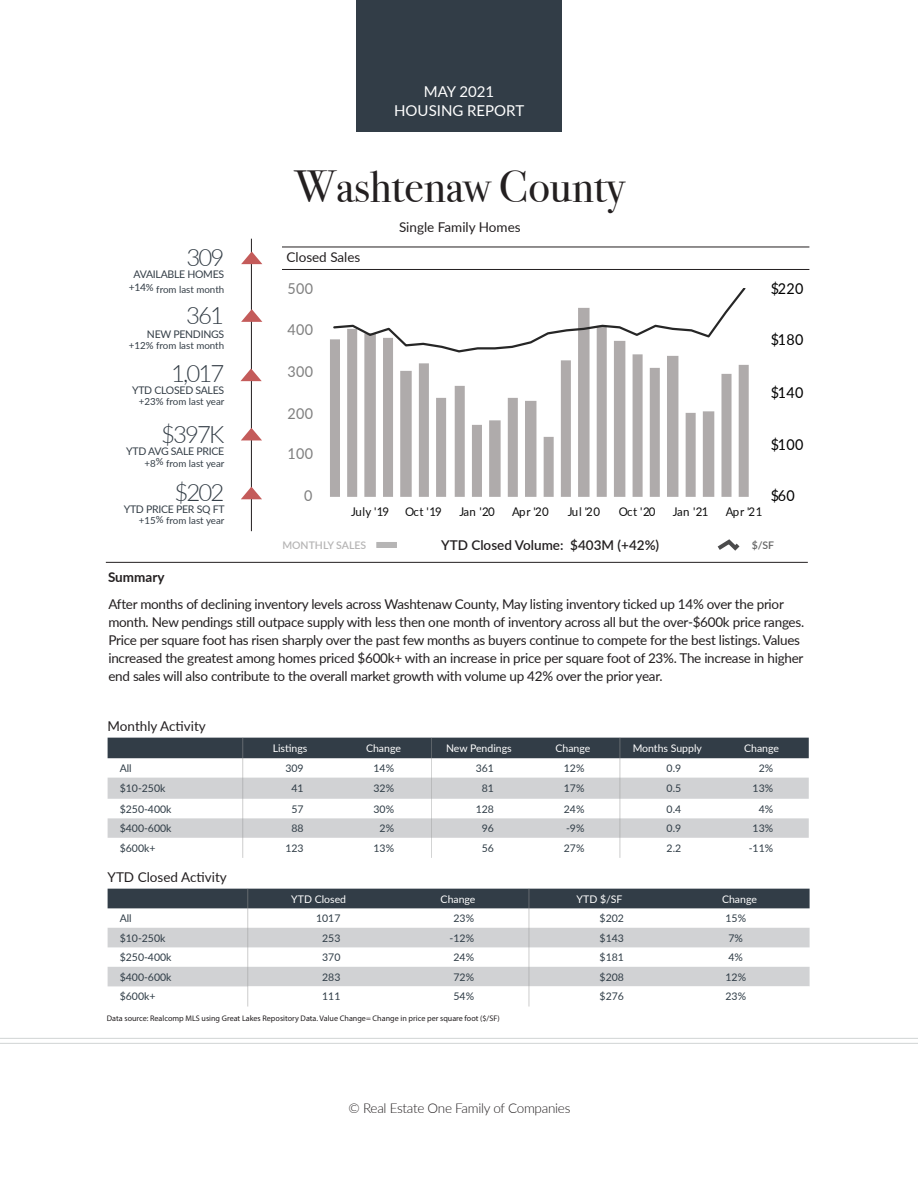
<style>
.page{position:relative;width:918px;height:1188px;background:#fff}
.page>*{position:absolute;margin:0;border:0;box-sizing:border-box;transform-origin:0 0}
.t1{font:45px "Bodoni Svty Two ITCTT";color:#231f20}
.t2{font:300 24px "Lato";letter-spacing:-.08em;color:#343e47}
.t3{font:15px/19.5px "Lato";color:#fff;text-align:center}
.t4{font:15px "Lato";letter-spacing:.02em;color:#000;scale:.96 1}
.t5{font:15px "Lato";letter-spacing:.02em;color:#7f7f7f;scale:.96 1}
.Area_Summary{font:13.5px/18px "Lato";letter-spacing:-.02em;color:#231f20}
.Area_Summary-2{font:13.5px "Lato";color:#231f20}
.t6{font:300 13.5px "Lato";letter-spacing:-.02em;color:#231f20}
.t7{font:600 13.5px "Lato";color:#231f20}
.t8{font:700 13.5px "Lato";color:#231f20}
.t9{font:12px "Lato";letter-spacing:-.045em;color:#0d0d0d;scale:.96 1}
.t10{font:10.5px "Lato";color:#303d47}
.t11{font:10.5px "Lato";color:#fff}
.t12{font:10.5px "Lato";letter-spacing:-.025em;color:#343e47}
.t13{font:600 10.5px "Lato";color:#b6b5b5}
.t14{font:600 10.5px "Lato";color:#646464}
.t15{font:9.75px "Lato";color:#343e47}
.t16{font:8.1px "Myriad Pro";color:#231f20}
.s1{font-size:10.35px}
</style>
<div class="page">
<div style="left:356px;top:0;width:206px;height:132px;background:#323d47"></div>
<hr style="left:0;top:1038px;width:918px;height:1px;background:#d1d4d4">
<hr style="left:0;top:1043px;width:918px;height:1px;background:#d1d4d4">
<hr style="left:106px;top:562px;width:702px;height:1px;background:#231f20">
<hr style="left:251px;top:239px;width:1px;height:292px;background:#231f20">
<svg style="left:241px;top:251px;width:21px;height:13px"></svg>
<svg style="left:241px;top:428px;width:21px;height:12px"></svg>
<svg style="left:241px;top:487px;width:21px;height:12px"></svg>
<hr style="left:282px;top:269px;width:527px;height:1px;background:#231f20">
<hr style="left:282px;top:247px;width:527px;height:1px;background:#231f20">
<svg style="left:330px;top:339px;width:419px;height:158px"></svg>
<svg style="left:332px;top:288px;width:415px;height:66px"></svg>
<div style="left:376px;top:542px;width:21px;height:6px;background:#b6b5b5"></div>
<svg style="left:717px;top:539px;width:23px;height:12px"></svg>
<div style="left:108px;top:738px;width:701px;height:20px;background:#323d47"></div>
<svg style="left:108px;top:778px;width:701px;height:60px"></svg>
<hr style="left:431px;top:738px;width:1px;height:120px;background:#989999">
<hr style="left:620px;top:738px;width:1px;height:120px;background:#989999">
<hr style="left:243px;top:738px;width:1px;height:120px;background:#989999">
<div style="left:108px;top:889px;width:702px;height:19px;background:#323d47"></div>
<svg style="left:108px;top:928px;width:702px;height:78px"></svg>
<hr style="left:248px;top:889px;width:1px;height:118px;background:#989999">
<hr style="left:529px;top:889px;width:1px;height:118px;background:#989999">
<svg style="left:241px;top:309px;width:21px;height:13px"></svg>
<svg style="left:240px;top:368px;width:22px;height:13px"></svg>
<p class="t3" style="left:394px;top:81px;width:132px">MAY 2021<br>HOUSING REPORT</p>
<p class="t2" style="left:186px;top:240px;width:39px">309</p>
<p class="t12" style="left:133px;top:267px;width:92px">AVAILABLE HOMES</p>
<p class="t15" style="left:129px;top:282px;width:97px"><span class="s1">+14</span>% from last month</p>
<p class="t2" style="left:186px;top:299px;width:39px">361</p>
<p class="t12" style="left:147px;top:326px;width:79px">NEW PENDINGS</p>
<p class="t15" style="left:129px;top:338px;width:97px">+12% from last month</p>
<p class="t2" style="left:171px;top:357px;width:55px">1,017</p>
<p class="t12" style="left:132px;top:383px;width:94px">YTD CLOSED SALES</p>
<p class="t15" style="left:139px;top:395px;width:87px">+23% from last year</p>
<p class="t2" style="left:161px;top:417px;width:65px">$397K</p>
<p class="t12" style="left:126px;top:444px;width:100px">YTD AVG SALE PRICE</p>
<p class="t15" style="left:144px;top:456px;width:82px">+8% from last year</p>
<p class="t2" style="left:174px;top:476px;width:51px">$202</p>
<p class="t12" style="left:124px;top:502px;width:102px">YTD PRICE PER SQ FT</p>
<p class="t15" style="left:139px;top:514px;width:87px">+15% from last year</p>
<p class="t8" style="left:108px;top:567px;width:58px">Summary</p>
<p class="t1" style="left:295px;top:150px;width:331px">Washtenaw County</p>
<p class="Area_Summary-2" style="left:399px;top:217px;width:123px">Single Family Homes</p>
<p class="Area_Summary-2" style="left:286px;top:248px;width:75px">Closed Sales</p>
<p class="t5" style="left:288px;top:278px;width:28px">500</p>
<p class="t5" style="left:288px;top:319px;width:28px">400</p>
<p class="t5" style="left:288px;top:361px;width:28px">300</p>
<p class="t5" style="left:288px;top:403px;width:28px">200</p>
<p class="t5" style="left:288px;top:443px;width:28px">100</p>
<p class="t5" style="left:304px;top:485px;width:10px">0</p>
<p class="t4" style="left:771px;top:278px;width:36px">$220</p>
<p class="t4" style="left:771px;top:329px;width:36px">$180</p>
<p class="t4" style="left:771px;top:382px;width:36px">$140</p>
<p class="t4" style="left:771px;top:434px;width:36px">$100</p>
<p class="t4" style="left:771px;top:485px;width:27px">$60</p>
<p class="t9" style="left:351px;top:503px;width:41px">July '19</p>
<p class="t9" style="left:405px;top:503px;width:40px">Oct '19</p>
<p class="t9" style="left:459px;top:503px;width:38px">Jan '20</p>
<p class="t9" style="left:512px;top:503px;width:40px">Apr '20</p>
<p class="t9" style="left:568px;top:503px;width:35px">Jul '20</p>
<p class="t9" style="left:619px;top:503px;width:40px">Oct '20</p>
<p class="t9" style="left:673px;top:503px;width:38px">Jan '21</p>
<p class="t9" style="left:726px;top:503px;width:40px">Apr '21</p>
<p class="t13" style="left:282px;top:537px;width:85px">MONTHLY SALES</p>
<p class="t14" style="left:752px;top:538px;width:24px">$/SF</p>
<p class="t7" style="left:441px;top:535px;width:220px">YTD Closed Volume: $403M (+42%)</p>
<p class="Area_Summary" style="left:108px;top:594px;width:697px">After months of declining inventory levels across Washtenaw County, May listing inventory ticked up 14% over the prior month. New pendings still outpace supply with less then one month of inventory across all but the over-$600k price ranges.<br>Price per square foot has risen sharply over the past few months as buyers continue to compete for the best listings. Values increased the greatest among homes priced $600k+ with an increase in price per square foot of 23%. The increase in higher end sales will also contribute to the overall market growth with volume up 42% over the prior year.</p>
<p class="Area_Summary-2" style="left:108px;top:716px;width:100px">Monthly Activity</p>
<p class="t11" style="left:273px;top:741px;width:36px">Listings</p>
<p class="t11" style="left:366px;top:741px;width:36px">Change</p>
<p class="t11" style="left:446px;top:741px;width:67px">New Pendings</p>
<p class="t11" style="left:556px;top:741px;width:36px">Change</p>
<p class="t11" style="left:633px;top:741px;width:71px">Months Supply</p>
<p class="t11" style="left:744px;top:741px;width:36px">Change</p>
<p class="t10" style="left:120px;top:761px;width:14px">All</p>
<p class="t10" style="left:285px;top:761px;width:20px">309</p>
<p class="t10" style="left:374px;top:761px;width:22px">14%</p>
<p class="t10" style="left:476px;top:761px;width:20px">361</p>
<p class="t10" style="left:564px;top:761px;width:22px">12%</p>
<p class="t10" style="left:667px;top:761px;width:16px">0.9</p>
<p class="t10" style="left:759px;top:761px;width:16px">2%</p>
<p class="t10" style="left:120px;top:780px;width:47px">$10-250k</p>
<p class="t10" style="left:292px;top:780px;width:14px">41</p>
<p class="t10" style="left:374px;top:780px;width:22px">32%</p>
<p class="t10" style="left:482px;top:780px;width:14px">81</p>
<p class="t10" style="left:564px;top:780px;width:22px">17%</p>
<p class="t10" style="left:667px;top:780px;width:16px">0.5</p>
<p class="t10" style="left:753px;top:780px;width:22px">13%</p>
<p class="t10" style="left:120px;top:801px;width:53px">$250-400k</p>
<p class="t10" style="left:292px;top:801px;width:14px">57</p>
<p class="t10" style="left:374px;top:801px;width:22px">30%</p>
<p class="t10" style="left:476px;top:801px;width:20px">128</p>
<p class="t10" style="left:564px;top:801px;width:22px">24%</p>
<p class="t10" style="left:667px;top:801px;width:16px">0.4</p>
<p class="t10" style="left:759px;top:801px;width:16px">4%</p>
<p class="t10" style="left:120px;top:821px;width:53px">$400-600k</p>
<p class="t10" style="left:292px;top:821px;width:14px">88</p>
<p class="t10" style="left:380px;top:821px;width:16px">2%</p>
<p class="t10" style="left:482px;top:821px;width:14px">96</p>
<p class="t10" style="left:566px;top:821px;width:20px">-9%</p>
<p class="t10" style="left:667px;top:821px;width:16px">0.9</p>
<p class="t10" style="left:753px;top:821px;width:22px">13%</p>
<p class="t10" style="left:120px;top:840px;width:37px">$600k+</p>
<p class="t10" style="left:285px;top:840px;width:20px">123</p>
<p class="t10" style="left:374px;top:840px;width:22px">13%</p>
<p class="t10" style="left:482px;top:840px;width:14px">56</p>
<p class="t10" style="left:564px;top:840px;width:22px">27%</p>
<p class="t10" style="left:667px;top:840px;width:16px">2.2</p>
<p class="t10" style="left:749px;top:840px;width:26px">-11%</p>
<p class="Area_Summary-2" style="left:108px;top:867px;width:121px">YTD Closed Activity</p>
<p class="t11" style="left:291px;top:891px;width:56px">YTD Closed</p>
<p class="t11" style="left:441px;top:891px;width:36px">Change</p>
<p class="t11" style="left:577px;top:891px;width:47px">YTD $/SF</p>
<p class="t11" style="left:722px;top:891px;width:36px">Change</p>
<p class="t10" style="left:120px;top:911px;width:14px">All</p>
<p class="t10" style="left:316px;top:911px;width:26px">1017</p>
<p class="t10" style="left:454px;top:911px;width:22px">23%</p>
<p class="t10" style="left:600px;top:911px;width:26px">$202</p>
<p class="t10" style="left:726px;top:911px;width:22px">15%</p>
<p class="t10" style="left:120px;top:930px;width:47px">$10-250k</p>
<p class="t10" style="left:322px;top:930px;width:20px">253</p>
<p class="t10" style="left:450px;top:930px;width:26px">-12%</p>
<p class="t10" style="left:600px;top:930px;width:26px">$143</p>
<p class="t10" style="left:729px;top:930px;width:16px">7%</p>
<p class="t10" style="left:120px;top:950px;width:53px">$250-400k</p>
<p class="t10" style="left:322px;top:950px;width:20px">370</p>
<p class="t10" style="left:454px;top:950px;width:22px">24%</p>
<p class="t10" style="left:600px;top:950px;width:26px">$181</p>
<p class="t10" style="left:729px;top:950px;width:16px">4%</p>
<p class="t10" style="left:120px;top:969px;width:53px">$400-600k</p>
<p class="t10" style="left:322px;top:969px;width:20px">283</p>
<p class="t10" style="left:454px;top:969px;width:22px">72%</p>
<p class="t10" style="left:600px;top:969px;width:26px">$208</p>
<p class="t10" style="left:726px;top:969px;width:22px">12%</p>
<p class="t10" style="left:120px;top:989px;width:37px">$600k+</p>
<p class="t10" style="left:322px;top:989px;width:20px">111</p>
<p class="t10" style="left:454px;top:989px;width:22px">54%</p>
<p class="t10" style="left:600px;top:989px;width:26px">$276</p>
<p class="t10" style="left:726px;top:989px;width:22px">23%</p>
<p class="t16" style="left:107px;top:1014px;width:394px">Data source: Realcomp MLS using Great Lakes Repository Data. Value Change= Change in price per square foot ($/SF)</p>
<p class="t6" style="left:349px;top:1098px;width:223px">© Real Estate One Family of Companies</p>
</div>
